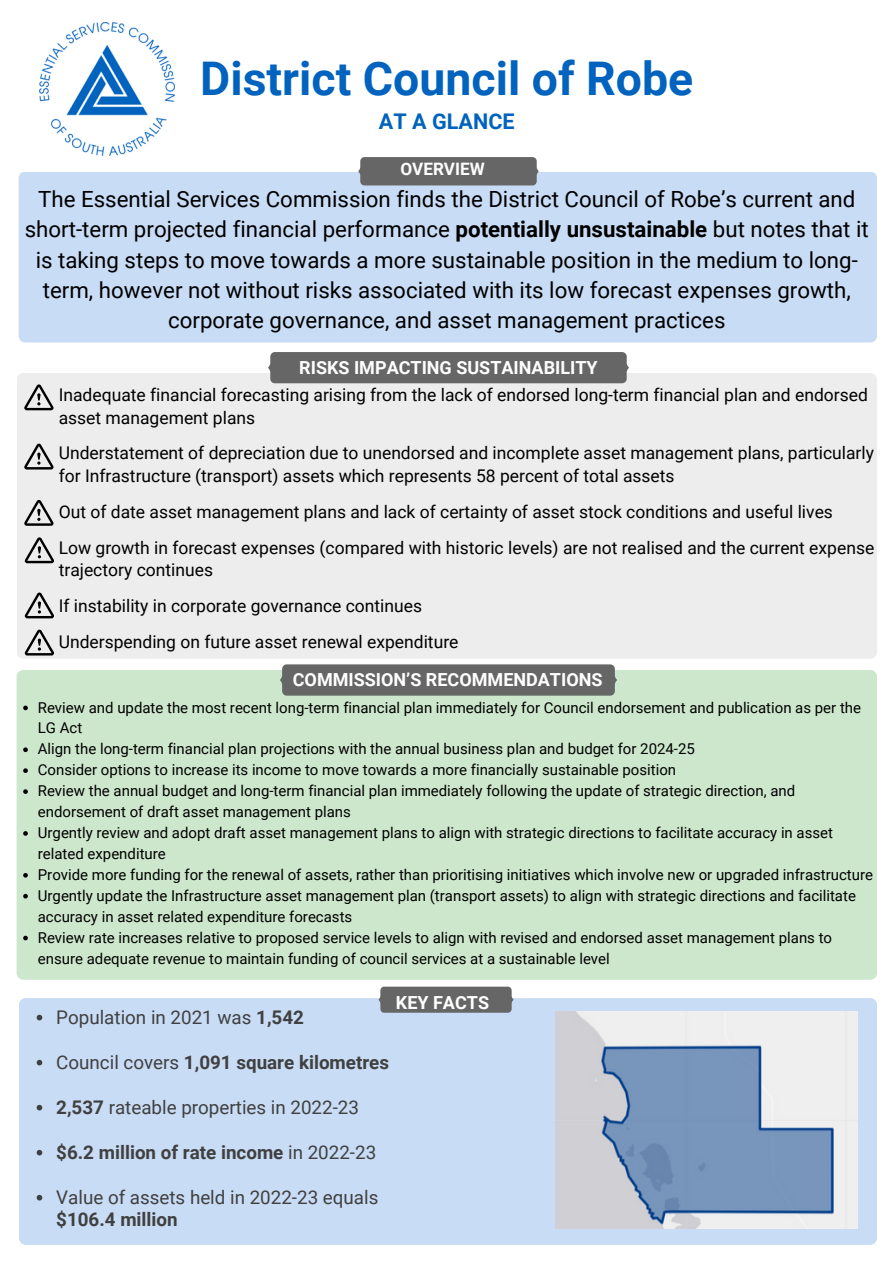
<style>
.page{position:relative;width:894px;height:1264px;background:#fff}
.page>*{position:absolute;margin:0;border:0;box-sizing:border-box;transform-origin:0 0}
.t1{font:700 46.35px "Roboto";color:#0263be}
.t2{font:22.2px/30.3px "Roboto";color:#000;text-align:center}
.t3{font:700 21.6px "Roboto";color:#0263be}
.t4{font:18.75px/22.5px "Roboto";color:#404040}
.t5{font:700 18.75px "Roboto";color:#404040}
.t6{font:700 18px "Roboto";color:#fff}
.t7{font:17.55px/22.6px "Roboto";color:#000}
.t8{font:700 17.1px "Roboto";color:#fff}
.t9{font:15px/20.9px "Roboto";color:#000}
.s1{font-weight:700}
.s2{font-weight:400}
</style>
<div class="page">
<div style="left:17px;top:373px;width:859px;height:285px;background:#ededed;border-radius:7px"></div>
<div style="left:268px;top:352px;width:361px;height:31px;background:#666"></div>
<div style="left:19px;top:998px;width:857px;height:246px;background:#c8dcf5"></div>
<svg style="left:378px;top:986px;width:135px;height:26px;background:#6d6d6d"></svg>
<div style="left:17px;top:670px;width:859px;height:309px;background:#cde7cd;border-radius:7px"></div>
<div style="left:280px;top:664px;width:337px;height:31px;background:#666"></div>
<div style="left:19px;top:171px;width:857px;height:171px;background:#c8dcf5"></div>
<div style="left:358px;top:157px;width:180px;height:28px;background:#666"></div>
<img style="left:39px;top:23px;width:135px;height:133px">
<svg style="left:24px;top:443px;width:29px;height:26px"></svg>
<img style="left:555px;top:1011px;width:301px;height:217px">
<svg style="left:37px;top:1014px;width:5px;height:6px"></svg>
<svg style="left:37px;top:1059px;width:5px;height:6px"></svg>
<svg style="left:37px;top:1104px;width:5px;height:6px"></svg>
<svg style="left:37px;top:1149px;width:5px;height:6px"></svg>
<svg style="left:37px;top:1194px;width:5px;height:6px"></svg>
<svg style="left:23px;top:705px;width:5px;height:5px"></svg>
<svg style="left:23px;top:747px;width:5px;height:5px"></svg>
<svg style="left:23px;top:768px;width:5px;height:5px"></svg>
<svg style="left:23px;top:789px;width:5px;height:5px"></svg>
<svg style="left:23px;top:831px;width:5px;height:4px"></svg>
<svg style="left:23px;top:873px;width:5px;height:4px"></svg>
<svg style="left:23px;top:893px;width:5px;height:5px"></svg>
<svg style="left:23px;top:935px;width:5px;height:5px"></svg>
<svg style="left:24px;top:500px;width:29px;height:26px"></svg>
<svg style="left:24px;top:384px;width:29px;height:26px"></svg>
<svg style="left:25px;top:537px;width:29px;height:26px"></svg>
<svg style="left:25px;top:592px;width:29px;height:26px"></svg>
<svg style="left:25px;top:629px;width:29px;height:26px"></svg>
<h2 class="t1" style="left:200px;top:52px;width:494px">District Council of Robe</h2>
<h4 class="t3" style="left:379px;top:109px;width:137px">AT A GLANCE</h4>
<p class="t8" style="left:400px;top:159px;width:86px">OVERVIEW</p>
<h4 class="t2" style="left:25px;top:184px;width:845px">The Essential Services Commission finds the District Council of Robe’s current and short-term projected financial performance <span class="s1">potentially unsustainable</span> but notes that it is taking steps to move towards a more sustainable position in the medium to long&shy;term, however not without risks associated with its low forecast expenses growth, corporate governance, and asset management practices</h4>
<h3 class="t6" style="left:299px;top:357px;width:300px">RISKS IMPACTING SUSTAINABILITY</h3>
<h4 class="t7" style="left:59px;top:383px;width:810px">Inadequate financial forecasting arising from the lack of endorsed long-term financial plan and endorsed asset management plans</h4>
<p class="t7" style="left:59px;top:442px;width:816px">Understatement of depreciation due to unendorsed and incomplete asset management plans, particularly for Infrastructure (transport) assets which represents 58 percent of total assets</p>
<p class="t7" style="left:59px;top:500px;width:775px">Out of date asset management plans and lack of certainty of asset stock conditions and useful lives</p>
<p class="t7" style="left:59px;top:536px;width:816px">Low growth in forecast expenses (compared with historic levels) are not realised and the current expense trajectory continues</p>
<p class="t7" style="left:59px;top:594px;width:365px">If instability in corporate governance continues</p>
<p class="t7" style="left:59px;top:630px;width:401px">Underspending on future asset renewal expenditure</p>
<h5 class="t6" style="left:293px;top:669px;width:311px">COMMISSION’S RECOMMENDATIONS</h5>
<h4 class="t9" style="left:38px;top:697px;width:824px">Review and update the most recent long-term financial plan immediately for Council endorsement and publication as per the<br>LG Act</h4>
<p class="t9" style="left:38px;top:738px;width:658px">Align the long-term financial plan projections with the annual business plan and budget for 2024-25</p>
<p class="t9" style="left:38px;top:759px;width:639px">Consider options to increase its income to move towards a more financially sustainable position</p>
<p class="t9" style="left:38px;top:780px;width:758px">Review the annual budget and long-term financial plan immediately following the update of strategic direction, and endorsement of draft asset management plans</p>
<p class="t9" style="left:38px;top:822px;width:796px">Urgently review and adopt draft asset management plans to align with strategic directions to facilitate accuracy in asset related expenditure</p>
<p class="t9" style="left:38px;top:864px;width:836px">Provide more funding for the renewal of assets, rather than prioritising initiatives which involve new or upgraded infrastructure</p>
<p class="t9" style="left:38px;top:885px;width:819px">Urgently update the Infrastructure asset management plan (transport assets) to align with strategic directions and facilitate accuracy in asset related expenditure forecasts</p>
<p class="t9" style="left:38px;top:927px;width:795px">Review rate increases relative to proposed service levels to align with revised and endorsed asset management plans to ensure adequate revenue to maintain funding of council services at a sustainable level</p>
<h5 class="t4" style="left:56px;top:1006px;width:249px">Population in 2021 was <span class="s1">1,542</span></h5>
<h5 class="t5" style="left:56px;top:1051px;width:334px"><span class="s2">Council covers</span> 1,091 square kilometres</h5>
<h5 class="t4" style="left:56px;top:1096px;width:304px"><span class="s1">2,537</span> rateable properties in 2022-23</h5>
<h5 class="t5" style="left:56px;top:1141px;width:321px">$6.2 million of rate income <span class="s2">in 2022-23</span></h5>
<h5 class="t4" style="left:56px;top:1186px;width:323px">Value of assets held in 2022-23 equals <span class="s1">$106.4 million</span></h5>
<p class="t6" style="left:396px;top:992px;width:95px">KEY FACTS</p>
</div>
